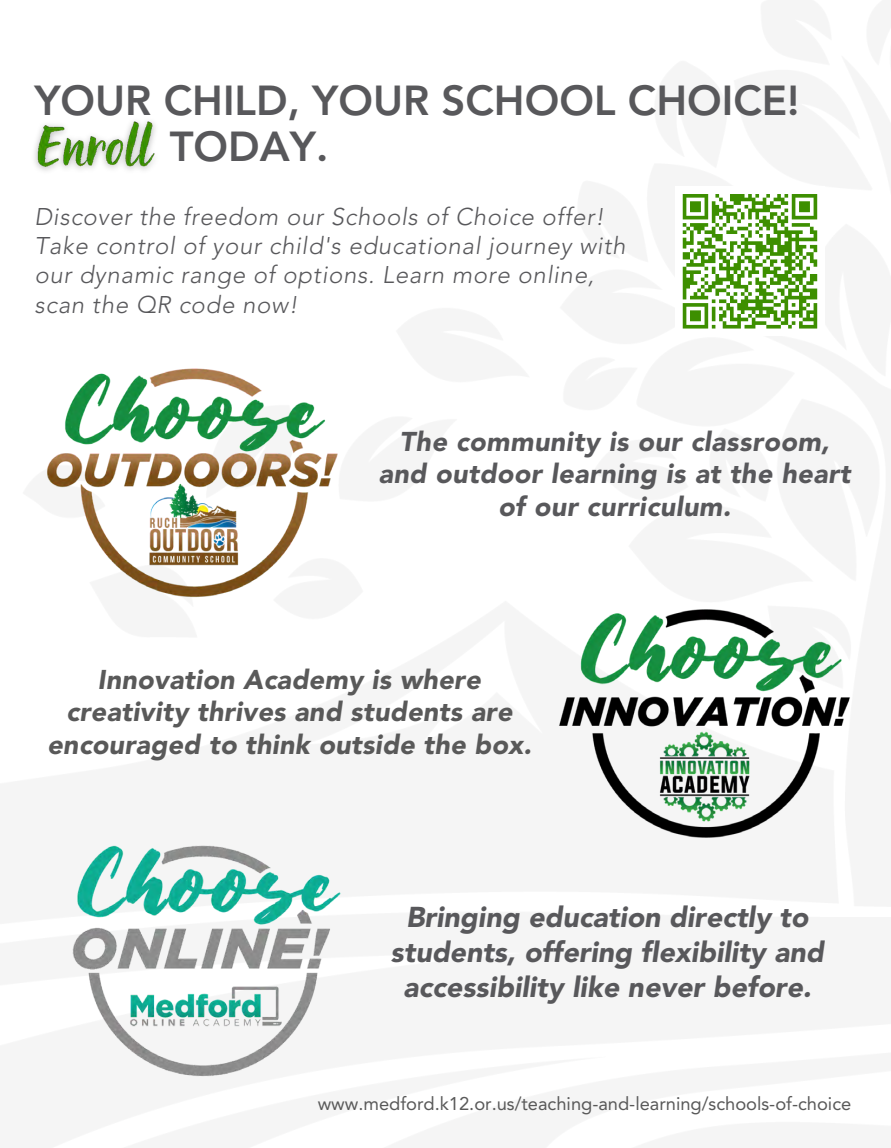
<style>
.page{position:relative;width:891px;height:1148px;background:#fff}
.page>*{position:absolute;margin:0;border:0;box-sizing:border-box;transform-origin:0 0}
.t1{font:800 41.55px/46.2px "Avenir LT Std";color:#58585b}
.t2{font:italic 900 28.5px/35px "Avenir LT Std";color:#58585b;text-align:center}
.t3{font:italic 900 27px/32.7px "Avenir LT Std";letter-spacing:.01em;color:#595959;text-align:center}
.t4{font:italic 900 27px/32.7px "Avenir LT Std";letter-spacing:.015em;color:#58585b;text-align:center}
.t5{font:italic 300 24px/29.2px "Avenir LT Std";letter-spacing:.03em;color:#58585b}
.t6{font:18.3px "Avenir LT Std";color:#595959}
</style>
<div class="page">
<img style="left:46px;top:368px;width:292px;height:230px">
<img style="left:72px;top:845px;width:269px;height:232px">
<img style="left:558px;top:609px;width:292px;height:229px">
<svg style="left:682px;top:194px;width:136px;height:135px"></svg>
<img style="left:34px;top:121px;width:121px;height:50px">
<h1 class="t1" style="left:170px;top:77px;width:631px;text-indent:-135px">YOUR CHILD, YOUR SCHOOL CHOICE!<br>TODAY.</h1>
<p class="t5" style="left:34px;top:202px;width:593px">Discover the freedom our Schools of Choice offer!<br>Take control of your child's educational journey with our dynamic range of options. Learn more online, scan the QR code now!</p>
<p class="t4" style="left:378px;top:425px;width:474px">The community is our classroom, and outdoor learning is at the heart of our curriculum.</p>
<p class="t3" style="left:47px;top:663px;width:486px">Innovation Academy is where creativity thrives and students are encouraged to think outside the box.</p>
<p class="t2" style="left:391px;top:899px;width:435px">Bringing education directly to students, offering flexibility and accessibility like never before.</p>
<p class="t6" style="left:318px;top:1093px;width:535px">www.medford.k12.or.us/teaching-and-learning/schools-of-choice</p>
</div>
